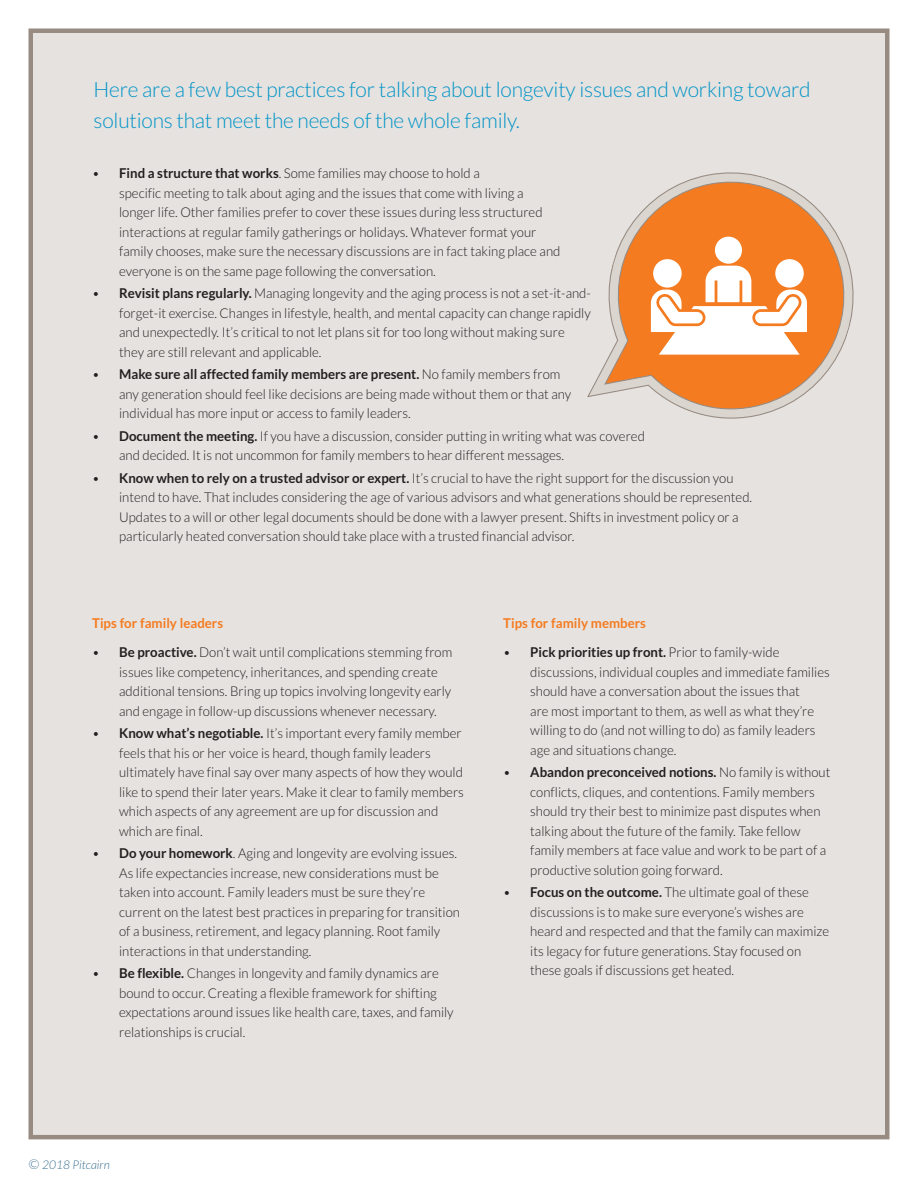
<style>
.page{position:relative;width:918px;height:1188px;background:#fff}
.page>*{position:absolute;margin:0;border:0;box-sizing:border-box;transform-origin:0 0}
.t1{font:300 21px/31.5px "Lato";letter-spacing:-.01em;color:#0094c8}
.t2{font:300 13.5px/19.5px "Lato";color:#231f20}
.t3{font:700 13.5px "Lato";color:#f47b20}
.t4{font:italic 300 12px "Lato";color:#3a6e8f}
.s1{font-weight:700}
.s2{font-size:13.5px}
</style>
<div class="page">
<div style="left:31px;top:31px;width:856px;height:1106px;background:#e6e2df"></div>
<div style="left:28px;top:28px;width:862px;height:1111px;border:4px solid #978b82"></div>
<svg style="left:587px;top:172px;width:267px;height:247px"></svg>
<svg style="left:603px;top:173px;width:250px;height:241px"></svg>
<svg style="left:651px;top:237px;width:156px;height:118px;background:#fac49b"></svg>
<h1 class="t1" style="left:94px;top:75px;width:718px">Here are a few best practices for talking about longevity issues and working toward solutions that meet the needs of the whole family.</h1>
<p class="t2" style="left:119px;top:165px;width:443px;text-indent:-27px">• <span class="s1">Find a structure that works</span>. Some families may choose to hold a<br>specific meeting to talk about aging and the issues that come with living a longer life. Other families prefer to cover these issues during less structured interactions at regular family gatherings or holidays. Whatever format your family chooses, make sure the necessary discussions are in fact taking place and everyone is on the same page following the conversation.</p>
<p class="t2" style="left:119px;top:285px;width:473px;text-indent:-27px">• <span class="s1">Revisit plans regularly.</span> Managing longevity and the aging process is not a set-it-and&shy;forget-it exercise. Changes in lifestyle, health, and mental capacity can change rapidly and unexpectedly. It’s critical to not let plans sit for too long without making sure they are still relevant and applicable.</p>
<p class="t2" style="left:119px;top:366px;width:454px;text-indent:-27px">• <span class="s1">Make sure all affected family members are present.</span> No family members from any generation should feel like decisions are being made without them or that any individual has more input or access to family leaders.</p>
<p class="t2" style="left:119px;top:427px;width:527px;text-indent:-27px">• <span class="s1">Document the meeting.</span> If you have a discussion, consider putting in writing what was covered and decided. It is not uncommon for family members to hear different messages.</p>
<p class="t2" style="left:119px;top:469px;width:635px;text-indent:-27px">• <span class="s1">Know when to rely on a trusted advisor or expert.</span> It’s crucial to have the right support for the discussion you intend to have. That includes considering the age of various advisors and what generations should be represented.<br>Updates to a will or other legal documents should be done with a lawyer present. Shifts in investment policy or a particularly heated conversation should take place with a trusted financial advisor.</p>
<p class="t3" style="left:92px;top:618px;width:133px">Tips for family leaders</p>
<p class="t2" style="left:119px;top:644px;width:335px;text-indent:-27px">• <span class="s1">Be proactive.</span> Don’t wait until complications stemming from issues like competency, inheritances, and spending create additional tensions. Bring up topics involving longevity early and engage in follow-up discussions whenever necessary.</p>
<p class="t2" style="left:119px;top:725px;width:346px;text-indent:-27px">• <span class="s1">Know what’s negotiable.</span> It’s important every family member feels that his or her voice is heard, though family leaders ultimately have final say over many aspects of how they would like to spend their later years. Make it clear to family members which aspects of any agreement are up for discussion and which are final.</p>
<p class="t2" style="left:119px;top:845px;width:342px;text-indent:-27px">• <span class="s1">Do your homework</span>. Aging and longevity are evolving issues.<br>As life expectancies increase, new considerations must be taken into account. Family leaders must be sure they’re current on the latest best practices in preparing for transition of a business, retirement, and legacy planning. Root family interactions in that understanding.</p>
<p class="t2" style="left:119px;top:965px;width:336px;text-indent:-27px">• <span class="s1">Be flexible.</span> Changes in longevity and family dynamics are bound to occur. Creating a flexible framework for shifting expectations around issues like health care, taxes, and family relationships is crucial.</p>
<p class="t3" style="left:503px;top:618px;width:144px">Tips for family members</p>
<p class="t2" style="left:530px;top:644px;width:301px;text-indent:-27px">• <span class="s1">Pick priorities up front.</span> Prior to family-wide discussions, individual couples and immediate families should have a conversation about the issues that<br>are most important to them, as well as what they’re willing to do (and not willing to do) as family leaders age and situations change.</p>
<p class="t2" style="left:530px;top:764px;width:302px;text-indent:-27px">• <span class="s1">Abandon preconceived notions.</span> No family is without conflicts, cliques, and contentions. Family members should try their best to minimize past disputes when talking about the future of the family. Take fellow family members at face value and work to be part of a productive solution going forward.</p>
<p class="t2" style="left:530px;top:884px;width:300px;text-indent:-27px">• <span class="s1">Focus on the outcome.</span> The ultimate goal of these discussions is to make sure everyone’s wishes are heard and respected and that the family can maximize its legacy for future generations. Stay focused on these goals if discussions get heated.</p>
<p class="t4" style="left:28px;top:1160px;width:83px"><span class="s2">©</span> 2018 Pitcairn</p>
</div>
